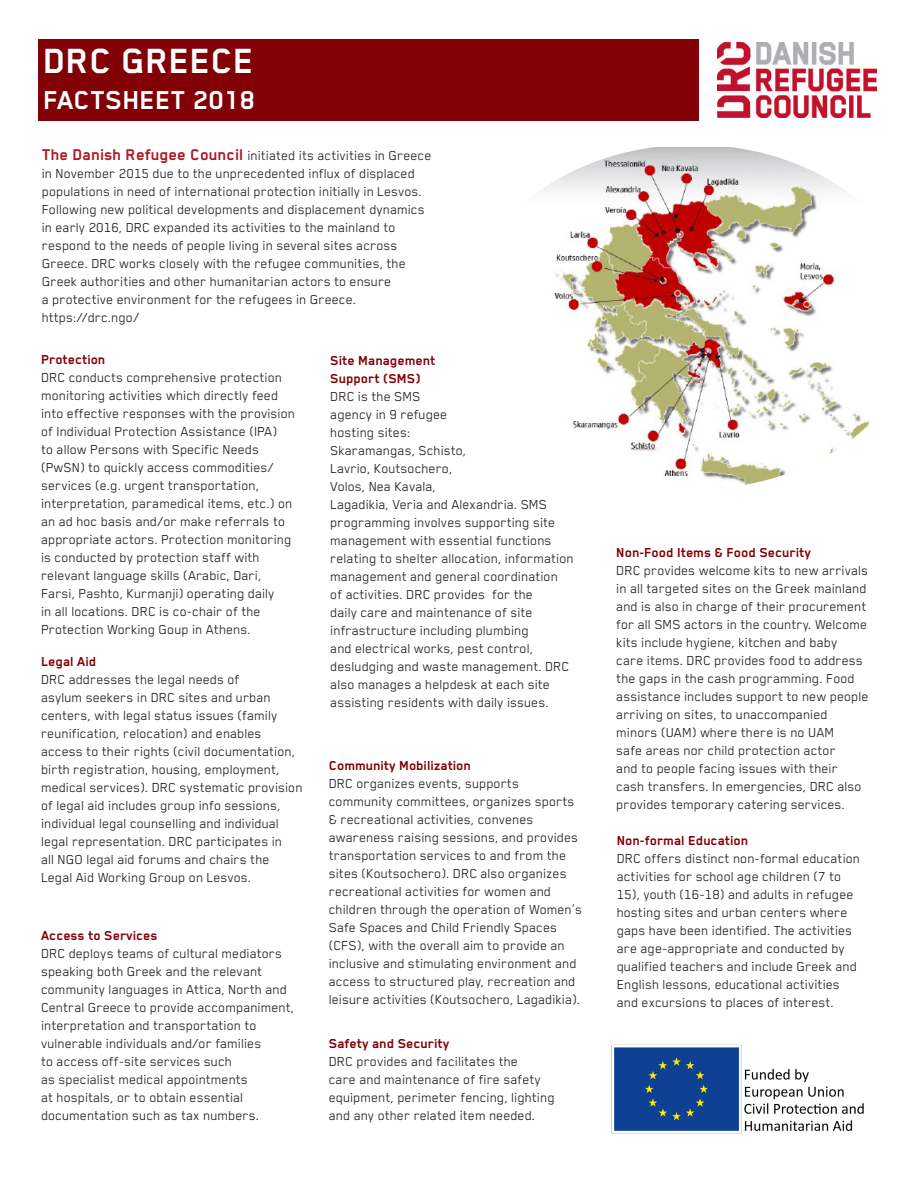
<style>
.page{position:relative;width:918px;height:1188px;background:#fff}
.page>*{position:absolute;margin:0;border:0;box-sizing:border-box;transform-origin:0 0}
.t1{font:700 40.5px "Blender Pro";color:#fff}
.t2{font:700 30px "Blender Pro";color:#fff}
.t3{font:15px/18px "Blender Pro";color:#231f20}
.t4{font:700 15px/18px "Blender Pro";color:#810106}
.s1{font-weight:700;font-size:18px;color:#ad1926}
</style>
<div class="page">
<div style="left:38px;top:40px;width:660px;height:81px;background:#810106"></div>
<img style="left:717px;top:42px;width:160px;height:76px">
<img style="left:541px;top:147px;width:329px;height:341px">
<img style="left:612px;top:1044px;width:252px;height:90px">
<p class="t1" style="left:44px;top:39px;width:212px">DRC GREECE</p>
<p class="t2" style="left:44px;top:83px;width:213px">FACTSHEET 2018</p>
<p class="t3" style="left:42px;top:146px;width:391px"><span class="s1">The Danish Refugee Council</span> initiated its activities in Greece in November 2015 due to the unprecedented influx of displaced populations in need of international protection initially in Lesvos.<br>Following new political developments and displacement dynamics in early 2016, DRC expanded its activities to the mainland to respond to the needs of people living in several sites across Greece. DRC works closely with the refugee communities, the Greek authorities and other humanitarian actors to ensure<br>a protective environment for the refugees in Greece.</p>
<p class="t3" style="left:42px;top:308px;width:99px">https://drc.ngo/</p>
<p class="t4" style="left:41px;top:350px;width:66px">Protection</p>
<p class="t3" style="left:41px;top:368px;width:255px">DRC conducts comprehensive protection monitoring activities which directly feed into effective responses with the provision of Individual Protection Assistance (IPA)<br>to allow Persons with Specific Needs (PwSN) to quickly access commodities/ services (e.g. urgent transportation, interpretation, paramedical items, etc.) on an ad hoc basis and/or make referrals to appropriate actors. Protection monitoring is conducted by protection staff with relevant language skills (Arabic, Dari, Farsi, Pashto, Kurmanji) operating daily<br>in all locations. DRC is co-chair of the Protection Working Goup in Athens.</p>
<p class="t4" style="left:41px;top:652px;width:57px">Legal Aid</p>
<p class="t3" style="left:41px;top:670px;width:263px">DRC addresses the legal needs of<br>asylum seekers in DRC sites and urban centers, with legal status issues (family reunification, relocation) and enables access to their rights (civil documentation, birth registration, housing, employment, medical services). DRC systematic provision of legal aid includes group info sessions, individual legal counselling and individual legal representation. DRC participates in<br>all NGO legal aid forums and chairs the Legal Aid Working Group on Lesvos.</p>
<p class="t4" style="left:41px;top:926px;width:118px">Access to Services</p>
<p class="t3" style="left:41px;top:944px;width:255px">DRC deploys teams of cultural mediators speaking both Greek and the relevant community languages in Attica, North and Central Greece to provide accompaniment, interpretation and transportation to vulnerable individuals and/or families<br>to access off-site services such<br>as specialist medical appointments<br>at hospitals, or to obtain essential documentation such as tax numbers.</p>
<p class="t4" style="left:331px;top:351px;width:107px">Site Management<br>Support (SMS)</p>
<p class="t3" style="left:331px;top:387px;width:245px">DRC is the SMS<br>agency in 9 refugee<br>hosting sites:<br>Skaramangas, Schisto,<br>Lavrio, Koutsochero,<br>Volos, Nea Kavala,<br>Lagadikia, Veria and Alexandria. SMS programming involves supporting site management with essential functions relating to shelter allocation, information management and general coordination<br>of activities. DRC provides for the<br>daily care and maintenance of site infrastructure including plumbing<br>and electrical works, pest control, desludging and waste management. DRC also manages a helpdesk at each site assisting residents with daily issues.</p>
<p class="t4" style="left:329px;top:757px;width:144px">Community Mobilization</p>
<p class="t3" style="left:329px;top:774px;width:255px">DRC organizes events, supports community committees, organizes sports &amp; recreational activities, convenes awareness raising sessions, and provides transportation services to and from the sites (Koutsochero). DRC also organizes recreational activities for women and children through the operation of Women’s Safe Spaces and Child Friendly Spaces (CFS), with the overall aim to provide an inclusive and stimulating environment and access to structured play, recreation and leisure activities (Koutsochero, Lagadikia).</p>
<p class="t4" style="left:329px;top:1034px;width:122px">Safety and Security</p>
<p class="t3" style="left:329px;top:1052px;width:227px">DRC provides and facilitates the<br>care and maintenance of fire safety equipment, perimeter fencing, lighting and any other related item needed.</p>
<p class="t4" style="left:617px;top:543px;width:196px">Non-Food Items &amp; Food Security</p>
<p class="t3" style="left:617px;top:561px;width:254px">DRC provides welcome kits to new arrivals in all targeted sites on the Greek mainland and is also in charge of their procurement for all SMS actors in the country. Welcome kits include hygiene, kitchen and baby<br>care items. DRC provides food to address the gaps in the cash programming. Food assistance includes support to new people arriving on sites, to unaccompanied minors (UAM) where there is no UAM<br>safe areas nor child protection actor<br>and to people facing issues with their cash transfers. In emergencies, DRC also provides temporary catering services.</p>
<p class="t4" style="left:617px;top:831px;width:133px">Non-formal Education</p>
<p class="t3" style="left:617px;top:849px;width:245px">DRC offers distinct non-formal education activities for school age children (7 to 15), youth (16-18) and adults in refugee hosting sites and urban centers where gaps have been identified. The activities are age-appropriate and conducted by qualified teachers and include Greek and English lessons, educational activities and excursions to places of interest.</p>
</div>
